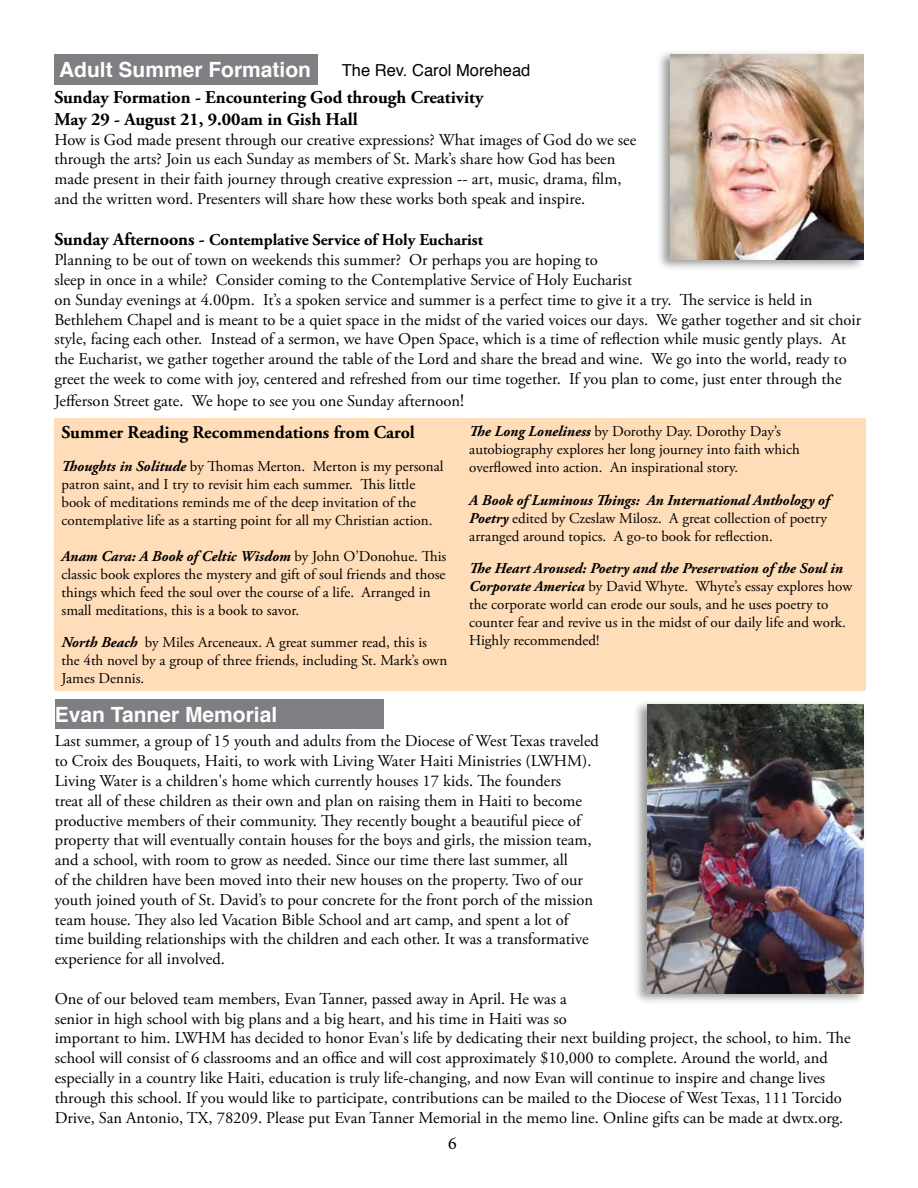
<style>
.page{position:relative;width:918px;height:1188px;background:#fff}
.page>*{position:absolute;margin:0;border:0;box-sizing:border-box;transform-origin:0 0}
.t1{font:700 21px "Helvetica";color:#fff}
.t2{font:700 18px/21.6px "Adobe Garamond Pro";color:#000}
.t3{font:18px "Minion Pro";color:#000}
.t4{font:16.5px/19.8px "Adobe Garamond Pro";color:#000}
.t5{font:16.5px "Helvetica";color:#000}
.t6{font:15px/18px "Adobe Garamond Pro";color:#000}
.s1{font-weight:700;font-size:18px}
.s2{font-weight:700}
.s3{font-size:18px}
.s4{font-weight:700;font-style:italic}
</style>
<div class="page">
<div style="left:55px;top:700px;width:328px;height:29px;background:#7e7f82"></div>
<div style="left:633px;top:699px;width:233px;height:306px;background:#000;opacity:.4"></div>
<img style="left:647px;top:704px;width:217px;height:289px">
<div style="left:54px;top:54px;width:264px;height:31px;background:#7e7f82"></div>
<div style="left:656px;top:49px;width:210px;height:222px;background:#000;opacity:.4"></div>
<img style="left:670px;top:54px;width:194px;height:206px">
<div style="left:55px;top:419px;width:811px;height:272px;background:#ffddb8"></div>
<p class="t1" style="left:59px;top:53px;width:254px">Adult Summer Formation</p>
<p class="t5" style="left:342px;top:57px;width:190px">The Rev. Carol Morehead</p>
<p class="t2" style="left:54px;top:87px;width:431px">Sunday Formation - Encountering God through Creativity<br>May 29 - August 21, 9.00am in Gish Hall</p>
<p class="t4" style="left:54px;top:130px;width:583px">How is God made present through our creative expressions? What images of God do we see through the arts? Join us each Sunday as members of St. Mark’s share how God has been made present in their faith journey through creative expression -- art, music, drama, film, and the written word. Presenters will share how these works both speak and inspire.</p>
<p class="t4" style="left:54px;top:231px;width:808px"><span class="s1">Sunday Afternoons -</span> <span class="s2">Contemplative Service of Holy Eucharist<br></span>Planning to be out of town on weekends this summer? Or perhaps you are hoping to<br>sleep in once in a while? Consider coming to the Contemplative Service of Holy Eucharist<br>on Sunday evenings at 4.00pm. It’s a spoken service and summer is a perfect time to give it a try. The service is held in Bethlehem Chapel and is meant to be a quiet space in the midst of the varied voices our days. We gather together and sit choir style, facing each other. Instead of a sermon, we have Open Space, which is a time of reflection while music gently plays. At the Eucharist, we gather together around the table of the Lord and share the bread and wine. We go into the world, ready to greet the week to come with joy, centered and refreshed from our time together. If you plan to come, just enter through the</p>
<p class="t4" style="left:54px;top:391px;width:411px">Jefferson Street gate. We hope to see you one Sunday afternoon<span class="s3">!</span></p>
<p class="t2" style="left:62px;top:422px;width:355px">Summer Reading Recommendations from Carol</p>
<p class="t6" style="left:62px;top:458px;width:384px"><span class="s4">Thoughts in Solitude</span> by Thomas Merton. Merton is my personal patron saint, and I try to revisit him each summer. This little book of meditations reminds me of the deep invitation of the contemplative life as a starting point for all my Christian action.</p>
<p class="t6" style="left:62px;top:548px;width:386px"><span class="s4">Anam Cara: A Book of Celtic Wisdom</span> by John O’Donohue. This classic book explores the mystery and gift of soul friends and those things which feed the soul over the course of a life. Arranged in small meditations, this is a book to savor.</p>
<p class="t6" style="left:62px;top:634px;width:387px"><span class="s4">North Beach</span> by Miles Arceneaux. A great summer read, this is the 4th novel by a group of three friends, including St. Mark’s own<br>James Dennis.</p>
<p class="t6" style="left:469px;top:423px;width:332px"><span class="s4">The Long Loneliness</span> by Dorothy Day. Dorothy Day’s autobiography explores her long journey into faith which overflowed into action. An inspirational story.</p>
<p class="t6" style="left:469px;top:491px;width:362px"><span class="s4">A Book of Luminous Things: An International Anthology of<br>Poetry</span> edited by Czeslaw Milosz. A great collection of poetry arranged around topics. A go-to book for reflection.</p>
<p class="t6" style="left:469px;top:560px;width:384px"><span class="s4">The Heart Aroused: Poetry and the Preservation of the Soul in Corporate America</span> by David Whyte. Whyte’s essay explores how the corporate world can erode our souls, and he uses poetry to counter fear and revive us in the midst of our daily life and work.<br>Highly recommended!</p>
<p class="t1" style="left:55px;top:698px;width:224px">Evan Tanner Memorial</p>
<p class="t4" style="left:55px;top:732px;width:546px">Last summer, a group of 15 youth and adults from the Diocese of West Texas traveled to Croix des Bouquets, Haiti, to work with Living Water Haiti Ministries (LWHM).<br>Living Water is a children's home which currently houses 17 kids. The founders<br>treat all of these children as their own and plan on raising them in Haiti to become productive members of their community. They recently bought a beautiful piece of property that will eventually contain houses for the boys and girls, the mission team, and a school, with room to grow as needed. Since our time there last summer, all<br>of the children have been moved into their new houses on the property. Two of our youth joined youth of St. David’s to pour concrete for the front porch of the mission team house. They also led Vacation Bible School and art camp, and spent a lot of time building relationships with the children and each other. It was a transformative experience for all involved.</p>
<p class="t4" style="left:55px;top:989px;width:797px">One of our beloved team members, Evan Tanner, passed away in April. He was a<br>senior in high school with big plans and a big heart, and his time in Haiti was so<br>important to him. LWHM has decided to honor Evan's life by dedicating their next building project, the school, to him. The school will consist of 6 classrooms and an office and will cost approximately $10,000 to complete. Around the world, and especially in a country like Haiti, education is truly life-changing, and now Evan will continue to inspire and change lives through this school. If you would like to participate, contributions can be mailed to the Diocese of West Texas, 111 Torcido Drive, San Antonio, TX, 78209. Please put Evan Tanner Memorial in the memo line. Online gifts can be made at dwtx.org.</p>
<p class="t3" style="left:448px;top:1131px;width:10px">6</p>
</div>
